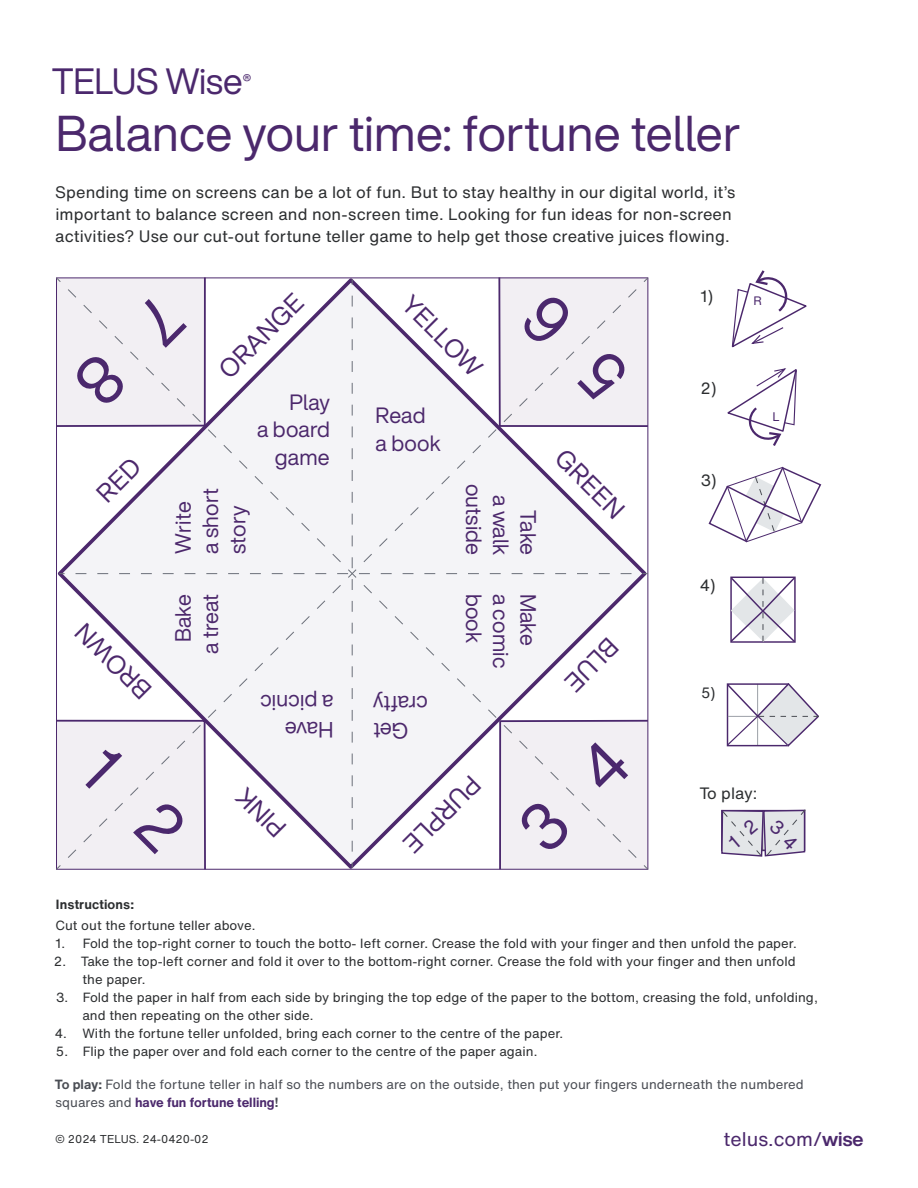
<style>
.page{position:relative;width:918px;height:1188px;background:#fff}
.page>*{position:absolute;margin:0;border:0;box-sizing:border-box;transform-origin:0 0}
.t1{font:49.5px "H Nfor TELUSSA Display";letter-spacing:.005em;color:#4b286c}
.t2{font:36px "H Nfor TELUSSA Display";color:#4b286d}
.t3{font:25.35px "H Nfor TELUSSA Display";color:#4c286c}
.t4{font:21.75px/27.3px "H Nfor TELUSSA Display";letter-spacing:.01em;color:#4c286c}
.t5{font:19.5px "H Nfor TELUS";color:#4b286c}
.t6{font:16.35px/22.4px "H Nfor TELUS";letter-spacing:.005em;color:#2c2e30}
.t7{font:16.2px "H Nfor TELUS";letter-spacing:-.005em;color:#2c2e30}
.t8{font:15px "H Nfor TELUSSA Display Md";color:#4b286d}
.t9{font:14.7px "H Nfor TELUS";color:#2c2e30}
.t10{font:13.2px/18px "H Nfor TELUS";letter-spacing:.005em;color:#2c2e30}
.t11{font:13.2px/18px "H Nfor TELUS";letter-spacing:.005em;color:#4a4d54}
.t12{font:700 13.2px "H Nfor TELUS";letter-spacing:.01em;color:#2c2e30}
.t13{font:12.3px "H Nfor TELUS";color:#4b286c}
.t14{font:12px "H Nfor TELUS";color:#4b286c}
.t15{font:11.25px "H Nfor TELUS";color:#2c2e30}
.s1{font-weight:700}
.s2{font-weight:700;color:#4b286c}
.s3{font-family:"H Nfor TELUSSA Display Bd"}
</style>
<div class="page">
<svg style="left:730px;top:576px;width:66px;height:67px"></svg>
<svg style="left:726px;top:683px;width:93px;height:64px"></svg>
<svg style="left:708px;top:466px;width:114px;height:77px"></svg>
<svg style="left:731px;top:270px;width:76px;height:78px"></svg>
<svg style="left:727px;top:368px;width:70px;height:78px"></svg>
<svg style="left:56px;top:277px;width:593px;height:593px"></svg>
<svg style="left:721px;top:809px;width:85px;height:48px;background:#ceccd7"></svg>
<p class="t2" style="left:52px;top:58px;width:192px">TELUS Wise</p>
<p class="t8" style="left:243px;top:70px;width:10px">®</p>
<h1 class="t1" style="left:56px;top:100px;width:686px">Balance your time: fortune teller</h1>
<p class="t6" style="left:55px;top:181px;width:682px">Spending time on screens can be a lot of fun. But to stay healthy in our digital world, it’s important to balance screen and non-screen time. Looking for fun ideas for non-screen activities? Use our cut-out fortune teller game to help get those creative juices fowing.</p>
<p class="t3" style="left:135px;top:706px;width:96px;rotate:-135deg">BROWN</p>
<p class="t3" style="left:212px;top:362px;width:108px;rotate:-45deg">ORANGE</p>
<p class="t4" style="left:257px;top:389px;width:74px;text-align:right">Play<br>a board game</p>
<p class="t4" style="left:170px;top:554px;width:67px;rotate:-90deg">Write a short story</p>
<p class="t3" style="left:418px;top:288px;width:103px;rotate:45deg">YELLOW</p>
<p class="t4" style="left:375px;top:402px;width:67px">Read a book</p>
<p class="t4" style="left:542px;top:484px;width:73px;text-align:right;rotate:90deg">Take<br>a walk outside</p>
<p class="t4" style="left:487px;top:594px;width:51px;rotate:90deg">book</p>
<p class="t4" style="left:515px;top:594px;width:76px;rotate:90deg">a comic</p>
<p class="t4" style="left:170px;top:654px;width:61px;text-align:center;rotate:-90deg">Bake a treat</p>
<p class="t4" style="left:542px;top:594px;width:54px;rotate:90deg">Make</p>
<p class="t4" style="left:333px;top:744px;width:75px;rotate:-180deg">Have<br>a picnic</p>
<p class="t4" style="left:428px;top:744px;width:56px;text-align:right;rotate:-180deg">Get crafty</p>
<p class="t3" style="left:270px;top:845px;width:59px;rotate:-135deg">PINK</p>
<p class="t3" style="left:488px;top:792px;width:98px;rotate:135deg">PURPLE</p>
<p class="t3" style="left:572px;top:442px;width:87px;rotate:45deg">GREEN</p>
<p class="t3" style="left:626px;top:654px;width:64px;rotate:135deg">BLUE</p>
<p class="t7" style="left:700px;top:284px;width:14px">1)</p>
<p class="t7" style="left:701px;top:377px;width:17px">2)</p>
<p class="t7" style="left:701px;top:468px;width:17px">3)</p>
<p class="t7" style="left:700px;top:574px;width:17px">4)</p>
<p class="t14" style="left:753px;top:292px;width:10px">R</p>
<p class="t13" style="left:772px;top:408px;width:9px">L</p>
<p class="t9" style="left:701px;top:682px;width:16px">5)</p>
<p class="t7" style="left:699px;top:782px;width:59px">To play:</p>
<p class="t12" style="left:56px;top:895px;width:80px">Instructions:</p>
<p class="t10" style="left:55px;top:917px;width:201px">Cut out the fortune teller above.</p>
<p class="t10" style="left:56px;top:935px;width:743px">1. Fold the top-right corner to touch the botto- left corner. Crease the fold with your fnger and then unfold the paper.</p>
<p class="t10" style="left:83px;top:953px;width:715px;text-indent:-29px">2. Take the top-left corner and fold it over to the bottom-right corner. Crease the fold with your fnger and then unfold the paper.</p>
<p class="t10" style="left:82px;top:989px;width:737px;text-indent:-26px">3. Fold the paper in half from each side by bringing the top edge of the paper to the bottom, creasing the fold, unfolding, and then repeating on the other side.</p>
<p class="t10" style="left:55px;top:1025px;width:510px">4. With the fortune teller unfolded, bring each corner to the centre of the paper.</p>
<p class="t10" style="left:56px;top:1043px;width:483px">5. Flip the paper over and fold each corner to the centre of the paper again.</p>
<p class="t11" style="left:55px;top:1075px;width:750px"><span class="s1">To play:</span> Fold the fortune teller in half so the numbers are on the outside, then put your fngers underneath the numbered squares and <span class="s2">have fun fortune telling</span><span class="s1">!</span></p>
<p class="t15" style="left:55px;top:1131px;width:155px">© 2024 TELUS. 24-0420-02</p>
<p class="t5" style="left:724px;top:1126px;width:141px">telus.com/<span class="s3">wise</span></p>
</div>
